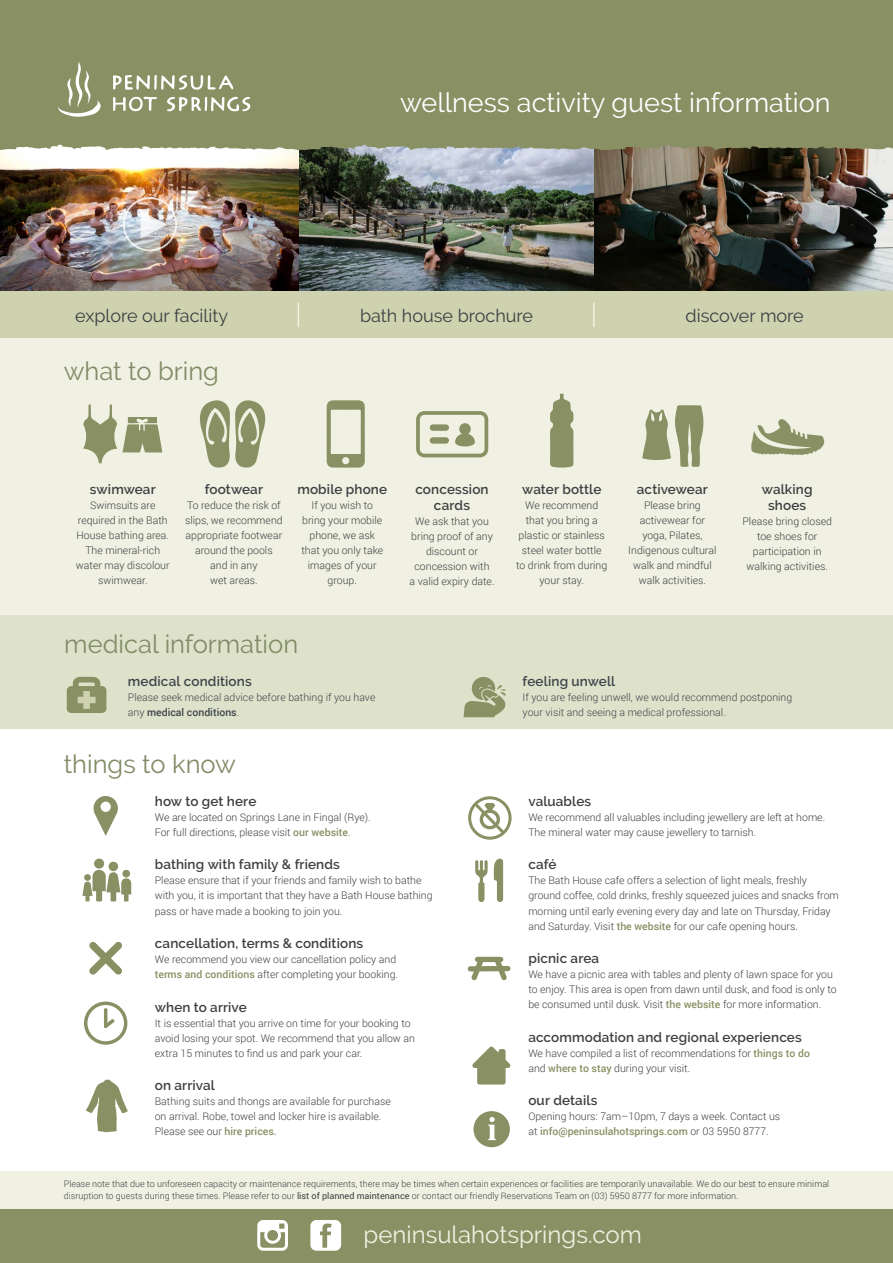
<style>
.page{position:relative;width:893px;height:1263px;background:#fff}
.page>*{position:absolute;margin:0;border:0;box-sizing:border-box;transform-origin:0 0}
.t1{font:27px "Raleway";color:#fff}
.t2{font:25.5px "Raleway";color:#818c67}
.t3{font:24px "Raleway";color:#f0f1e2}
.t4{font:18px "Raleway";color:#3d4042}
.t5{font:600 13.5px/16.5px "Raleway";letter-spacing:.01em;color:#3d4042;text-align:center}
.t6{font:600 13.5px "Raleway";letter-spacing:.01em;color:#3e454a}
.t7{font:300 10.5px/15px "Roboto";color:#3d4042}
.t8{font:300 10.5px/15px "Roboto";color:#3e454a}
.t9{font:300 9px/12px "Roboto";color:#3d4042}
.s1{font-weight:500}
.s2{font-weight:500;color:#899063}
.s3{font-weight:400}
</style>
<div class="page">
<img style="left:0;top:150px;width:595px;height:141px">
<div style="left:0;top:328px;width:893px;height:291px;background:#f0f1e2"></div>
<div style="left:0;top:1171px;width:893px;height:44px;background:#f0f1e2"></div>
<img style="left:595px;top:150px;width:298px;height:141px">
<svg style="left:93px;top:796px;width:25px;height:40px"></svg>
<svg style="left:89px;top:942px;width:33px;height:33px"></svg>
<svg style="left:84px;top:1001px;width:43px;height:44px"></svg>
<svg style="left:472px;top:1047px;width:38px;height:37px"></svg>
<svg style="left:494px;top:859px;width:9px;height:43px"></svg>
<svg style="left:475px;top:860px;width:13px;height:42px"></svg>
<svg style="left:86px;top:1080px;width:42px;height:52px"></svg>
<div style="left:0;top:0;width:893px;height:150px;background:#899063"></div>
<svg style="left:113px;top:75px;width:120px;height:15px"></svg>
<svg style="left:113px;top:97px;width:44px;height:14px"></svg>
<svg style="left:167px;top:97px;width:84px;height:14px"></svg>
<svg style="left:58px;top:62px;width:43px;height:55px;background:#9ea37f"></svg>
<div style="left:0;top:291px;width:893px;height:47px;background:#ced2af"></div>
<div style="left:0;top:1210px;width:893px;height:53px;background:#899063"></div>
<svg style="left:310px;top:1220px;width:31px;height:31px"></svg>
<svg style="left:257px;top:1220px;width:31px;height:31px"></svg>
<svg style="left:298px;top:303px;width:1px;height:24px"></svg>
<hr style="left:593px;top:303px;width:2px;height:24px;background:#f0f1e2">
<svg style="left:123px;top:417px;width:39px;height:35px"></svg>
<svg style="left:83px;top:405px;width:34px;height:58px"></svg>
<svg style="left:200px;top:400px;width:65px;height:68px"></svg>
<svg style="left:327px;top:400px;width:38px;height:68px"></svg>
<svg style="left:472px;top:800px;width:36px;height:36px"></svg>
<div style="left:468px;top:796px;width:44px;height:44px;border:3px solid #899063;border-radius:50%"></div>
<svg style="left:416px;top:411px;width:72px;height:46px"></svg>
<svg style="left:550px;top:394px;width:24px;height:74px;background:#9aa078"></svg>
<svg style="left:468px;top:957px;width:42px;height:23px"></svg>
<div style="left:473px;top:1111px;width:37px;height:36px;background:#899063;border-radius:50%"></div>
<svg style="left:488px;top:1117px;width:8px;height:23px"></svg>
<div style="left:94px;top:858px;width:10px;height:11px;background:#899063;border-radius:50%"></div>
<svg style="left:82px;top:870px;width:49px;height:31px"></svg>
<div style="left:109px;top:862px;width:9px;height:9px;background:#899063;border-radius:50%"></div>
<svg style="left:642px;top:405px;width:62px;height:62px"></svg>
<svg style="left:751px;top:419px;width:73px;height:36px"></svg>
<div style="left:123px;top:197px;width:54px;height:54px;border:2px solid #fff;border-radius:50%"></div>
<svg style="left:141px;top:211px;width:26px;height:27px"></svg>
<div style="left:0;top:615px;width:893px;height:114px;background:#dfe2cb"></div>
<div style="left:67px;top:686px;width:39px;height:27px;background:#899063;border-radius:5px"></div>
<svg style="left:70px;top:676px;width:33px;height:33px"></svg>
<svg style="left:463px;top:677px;width:43px;height:40px"></svg>
<h1 class="t1" style="left:400px;top:86px;width:432px">wellness activity guest information</h1>
<h3 class="t4" style="left:75px;top:305px;width:154px">explore our facility</h3>
<h3 class="t4" style="left:360px;top:305px;width:174px">bath house brochure</h3>
<h3 class="t4" style="left:686px;top:305px;width:120px">discover more</h3>
<h2 class="t2" style="left:64px;top:356px;width:157px">what to bring</h2>
<p class="t5" style="left:90px;top:481px;width:67px">swimwear</p>
<p class="t7" style="left:76px;top:497px;width:95px;text-align:center">Swimsuits are required in the Bath<br>House bathing area.<br>The mineral-rich water may discolour swimwear.</p>
<p class="t5" style="left:205px;top:481px;width:60px">footwear</p>
<p class="t7" style="left:185px;top:497px;width:99px;text-align:center">To reduce the risk of slips, we recommend appropriate footwear around the pools<br>and in any<br>wet areas.</p>
<p class="t5" style="left:297px;top:481px;width:91px">mobile phone</p>
<p class="t7" style="left:301px;top:497px;width:83px;text-align:center">If you wish to bring your mobile phone, we ask that you only take images of your group.</p>
<h2 class="t2" style="left:64px;top:629px;width:235px">medical information</h2>
<p class="t6" style="left:128px;top:674px;width:125px">medical conditions</p>
<p class="t8" style="left:128px;top:690px;width:249px">Please seek medical advice before bathing if you have any <span class="s1">medical conditions</span>.</p>
<h2 class="t2" style="left:64px;top:750px;width:174px">things to know</h2>
<p class="t5" style="left:415px;top:481px;width:75px">concession cards</p>
<p class="t7" style="left:409px;top:514px;width:87px;text-align:center">We ask that you bring proof of any discount or concession with<br>a valid expiry date.</p>
<p class="t5" style="left:155px;top:793px;width:103px">how to get here</p>
<p class="t7" style="left:155px;top:809px;width:217px">We are located on Springs Lane in Fingal (Rye).<br>For full directions, please visit <span class="s2">our website</span>.</p>
<p class="t5" style="left:155px;top:856px;width:187px">bathing with family &amp; friends</p>
<p class="t7" style="left:155px;top:873px;width:279px">Please ensure that if your friends and family wish to bathe with you, it is important that they have a Bath House bathing pass or have made a booking to join you.</p>
<p class="t5" style="left:155px;top:935px;width:210px">cancellation, terms &amp; conditions</p>
<p class="t7" style="left:155px;top:951px;width:245px">We recommend you view our cancellation policy and <span class="s2">terms and conditions</span> after completing your booking.</p>
<p class="t5" style="left:155px;top:998px;width:94px">when to arrive</p>
<p class="t7" style="left:155px;top:1015px;width:262px">It is essential that you arrive on time for your booking to avoid losing your spot. We recommend that you allow an extra 15 minutes to find us and park your car.</p>
<p class="t5" style="left:155px;top:1077px;width:62px">on arrival</p>
<p class="t7" style="left:155px;top:1093px;width:237px">Bathing suits and thongs are available for purchase on arrival. Robe, towel and locker hire is available.<br>Please see our <span class="s2">hire prices.</span></p>
<p class="t5" style="left:522px;top:481px;width:81px">water bottle</p>
<p class="t7" style="left:516px;top:497px;width:93px;text-align:center">We recommend that you bring a plastic or stainless steel water bottle to drink from during your stay.</p>
<p class="t5" style="left:637px;top:481px;width:72px">activewear</p>
<p class="t7" style="left:628px;top:497px;width:90px;text-align:center">Please bring activewear for yoga, Pilates,<br>Indigenous cultural walk and mindful walk activities.</p>
<p class="t5" style="left:762px;top:481px;width:52px">walking shoes</p>
<p class="t7" style="left:742px;top:514px;width:91px;text-align:center">Please bring closed toe shoes for participation in walking activities.</p>
<p class="t6" style="left:523px;top:674px;width:94px">feeling unwell</p>
<p class="t8" style="left:523px;top:690px;width:271px">If you are feeling unwell, we would recommend postponing your visit and seeing a medical professional.</p>
<p class="t5" style="left:528px;top:793px;width:64px">valuables</p>
<p class="t7" style="left:528px;top:809px;width:298px">We recommend all valuables including jewellery are left at home.<br>The mineral water may cause jewellery to tarnish.</p>
<p class="t5" style="left:528px;top:856px;width:30px">café</p>
<p class="t7" style="left:528px;top:873px;width:312px">The Bath House cafe offers a selection of light meals, freshly ground coffee, cold drinks, freshly squeezed juices and snacks from morning until early evening every day and late on Thursday, Friday and Saturday. Visit <span class="s2">the website</span> for our cafe opening hours.</p>
<p class="t5" style="left:528px;top:950px;width:72px">picnic area</p>
<p class="t7" style="left:528px;top:966px;width:310px">We have a picnic area with tables and plenty of lawn space for you to enjoy. This area is open from dawn until dusk, and food is only to be consumed until dusk. Visit <span class="s2">the website</span> for more information.</p>
<p class="t5" style="left:528px;top:1028px;width:275px">accommodation and regional experiences</p>
<p class="t7" style="left:528px;top:1045px;width:283px">We have compiled a list of recommendations for <span class="s2">things to do </span>and <span class="s2">where to stay</span> during your visit.</p>
<p class="t5" style="left:528px;top:1092px;width:71px">our details</p>
<p class="t7" style="left:528px;top:1108px;width:253px">Opening hours: 7am–10pm, 7 days a week. Contact us at <span class="s2">info@peninsulahotsprings.com</span> or 03 5950 8777.</p>
<p class="t9" style="left:64px;top:1178px;width:767px">Please note that due to unforeseen capacity or maintenance requirements, there may be times when certain experiences or facilities are temporarily unavailable. We do our best to ensure minimal disruption to guests during these times. Please refer to our <span class="s3">list of planned maintenance</span> or contact our friendly Reservations Team on (03) 5950 8777 for more information.</p>
<h3 class="t3" style="left:364px;top:1220px;width:280px">peninsulahotsprings.com</h3>
</div>
